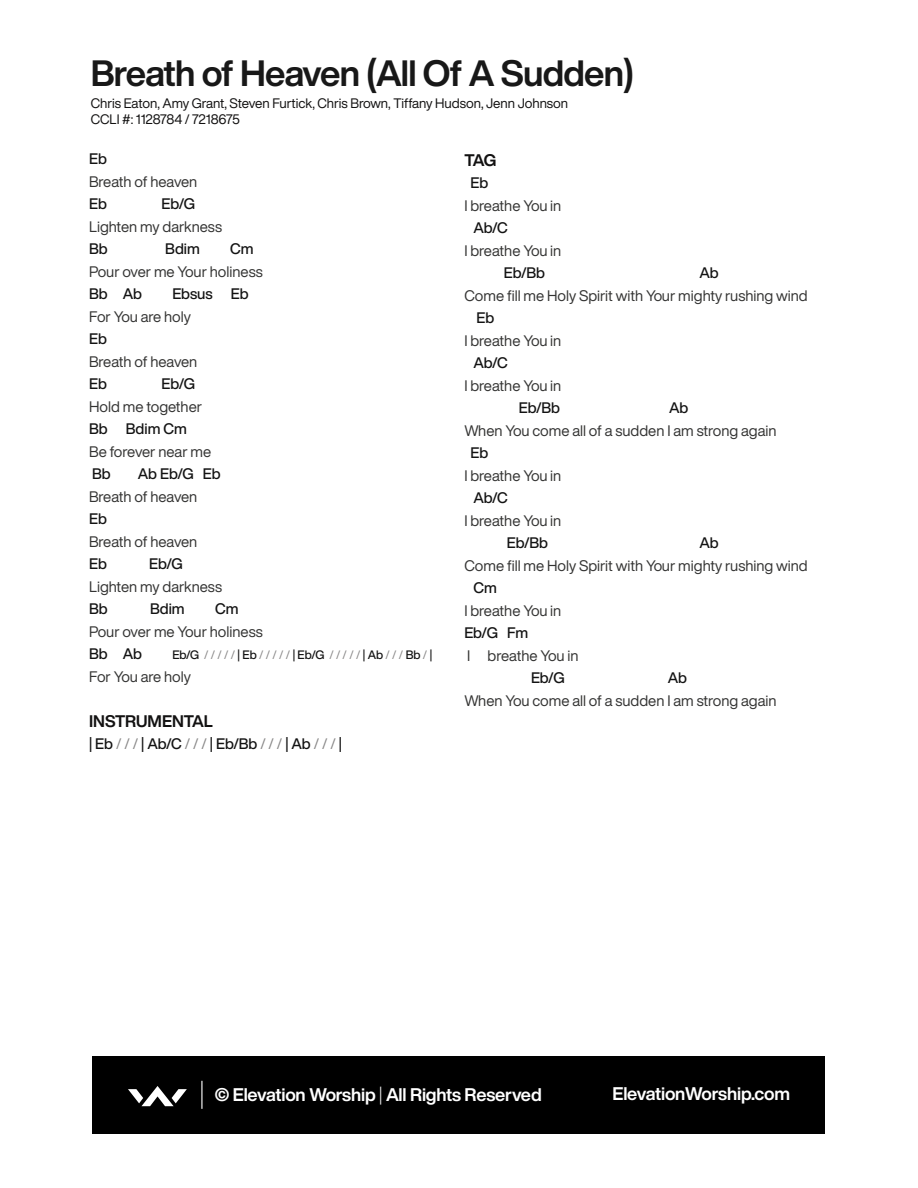
<style>
.page{position:relative;width:918px;height:1188px;background:#fff}
.page>*{position:absolute;margin:0;border:0;box-sizing:border-box;transform-origin:0 0}
.t1{font:700 36px "Helvetica Now Display";letter-spacing:-.02em;color:#181818}
.t2{font:700 18px "Helvetica Now Display";letter-spacing:-.01em;color:#fff}
.t3{font:700 16.5px "Helvetica Now Display";letter-spacing:-.005em;color:#121111}
.t4{font:15px "Helvetica Now Display";color:#343433}
.t5{font:500 15px "Helvetica Now Display";color:#131313}
.t6{font:13.5px/16.5px "Helvetica Now Display";color:#121111}
.t7{font:12px "Helvetica Now Display";color:#888787}
.s1{font-weight:500;color:#131313}
.s2{font-weight:400;color:#888787}
.s3{font-weight:300}
</style>
<div class="page">
<div style="left:93px;top:1056px;width:732px;height:78px;background:#000"></div>
<svg style="left:128px;top:1086px;width:59px;height:20px"></svg>
<svg style="left:201px;top:1081px;width:1px;height:28px"></svg>
<h1 class="t1" style="left:91px;top:48px;width:545px">Breath of Heaven (All Of A Sudden)</h1>
<p class="t6" style="left:91px;top:95px;width:479px">Chris Eaton, Amy Grant, Steven Furtick, Chris Brown, Tiffany Hudson, Jenn Johnson<br>CCLI #: 1128784 / 7218675</p>
<p class="t5" style="left:89px;top:149px;width:19px">Eb</p>
<p class="t4" style="left:89px;top:171px;width:110px">Breath of heaven</p>
<p class="t5" style="left:89px;top:194px;width:19px">Eb</p>
<p class="t5" style="left:161px;top:194px;width:35px">Eb/G</p>
<p class="t4" style="left:89px;top:216px;width:134px">Lighten my darkness</p>
<p class="t5" style="left:89px;top:239px;width:20px">Bb</p>
<p class="t5" style="left:165px;top:239px;width:36px">Bdim</p>
<p class="t5" style="left:230px;top:239px;width:25px">Cm</p>
<p class="t4" style="left:89px;top:261px;width:175px">Pour over me Your holiness</p>
<p class="t5" style="left:89px;top:284px;width:54px">Bb Ab</p>
<p class="t5" style="left:172px;top:284px;width:78px">Ebsus Eb</p>
<p class="t4" style="left:89px;top:306px;width:103px">For You are holy</p>
<p class="t5" style="left:89px;top:329px;width:19px">Eb</p>
<p class="t4" style="left:89px;top:351px;width:110px">Breath of heaven</p>
<p class="t5" style="left:89px;top:374px;width:19px">Eb</p>
<p class="t5" style="left:161px;top:374px;width:35px">Eb/G</p>
<p class="t4" style="left:89px;top:396px;width:115px">Hold me together</p>
<p class="t5" style="left:89px;top:419px;width:99px">Bb Bdim Cm</p>
<p class="t4" style="left:89px;top:441px;width:124px">Be forever near me</p>
<p class="t5" style="left:92px;top:464px;width:20px">Bb</p>
<p class="t5" style="left:138px;top:464px;width:84px">Ab Eb/G Eb</p>
<p class="t4" style="left:89px;top:486px;width:110px">Breath of heaven</p>
<p class="t5" style="left:89px;top:509px;width:19px">Eb</p>
<p class="t4" style="left:89px;top:531px;width:110px">Breath of heaven</p>
<p class="t5" style="left:89px;top:554px;width:19px">Eb</p>
<p class="t5" style="left:149px;top:554px;width:35px">Eb/G</p>
<p class="t4" style="left:89px;top:576px;width:134px">Lighten my darkness</p>
<p class="t5" style="left:89px;top:599px;width:20px">Bb</p>
<p class="t5" style="left:150px;top:599px;width:36px">Bdim</p>
<p class="t5" style="left:215px;top:599px;width:25px">Cm</p>
<p class="t4" style="left:89px;top:621px;width:175px">Pour over me Your holiness</p>
<p class="t5" style="left:89px;top:644px;width:54px">Bb Ab</p>
<p class="t7" style="left:172px;top:647px;width:261px"><span class="s1">Eb/G</span> / / / / / <span class="s1">| Eb</span> / / / / / <span class="s1">| Eb/G</span> / / / / / <span class="s1">| Ab</span> / / / <span class="s1">Bb</span> / <span class="s1">|</span></p>
<p class="t4" style="left:89px;top:666px;width:103px">For You are holy</p>
<p class="t3" style="left:89px;top:710px;width:125px">INSTRUMENTAL</p>
<p class="t5" style="left:89px;top:734px;width:254px">| Eb <span class="s2">/ / /</span> | Ab/C <span class="s2">/ / /</span> | Eb/Bb <span class="s2">/ / /</span> | Ab <span class="s2">/ / /</span> |</p>
<p class="t3" style="left:464px;top:148px;width:33px">TAG</p>
<p class="t5" style="left:470px;top:172px;width:19px">Eb</p>
<p class="t4" style="left:464px;top:195px;width:98px">I breathe You in</p>
<p class="t5" style="left:473px;top:217px;width:36px">Ab/C</p>
<p class="t4" style="left:464px;top:240px;width:98px">I breathe You in</p>
<p class="t5" style="left:504px;top:262px;width:43px">Eb/Bb</p>
<p class="t5" style="left:700px;top:262px;width:21px">Ab</p>
<p class="t4" style="left:464px;top:285px;width:345px">Come fill me Holy Spirit with Your mighty rushing wind</p>
<p class="t5" style="left:477px;top:307px;width:19px">Eb</p>
<p class="t4" style="left:464px;top:330px;width:98px">I breathe You in</p>
<p class="t5" style="left:473px;top:352px;width:36px">Ab/C</p>
<p class="t4" style="left:464px;top:375px;width:98px">I breathe You in</p>
<p class="t5" style="left:519px;top:397px;width:43px">Eb/Bb</p>
<p class="t5" style="left:669px;top:397px;width:21px">Ab</p>
<p class="t4" style="left:464px;top:420px;width:314px">When You come all of a sudden I am strong again</p>
<p class="t5" style="left:470px;top:442px;width:19px">Eb</p>
<p class="t4" style="left:464px;top:465px;width:98px">I breathe You in</p>
<p class="t5" style="left:473px;top:487px;width:36px">Ab/C</p>
<p class="t4" style="left:464px;top:510px;width:98px">I breathe You in</p>
<p class="t5" style="left:507px;top:532px;width:43px">Eb/Bb</p>
<p class="t5" style="left:700px;top:532px;width:21px">Ab</p>
<p class="t4" style="left:464px;top:555px;width:345px">Come fill me Holy Spirit with Your mighty rushing wind</p>
<p class="t5" style="left:473px;top:577px;width:25px">Cm</p>
<p class="t4" style="left:464px;top:600px;width:98px">I breathe You in</p>
<p class="t5" style="left:464px;top:622px;width:65px">Eb/G Fm</p>
<p class="t4" style="left:467px;top:645px;width:113px">I breathe You in</p>
<p class="t5" style="left:531px;top:667px;width:35px">Eb/G</p>
<p class="t5" style="left:668px;top:667px;width:21px">Ab</p>
<p class="t4" style="left:464px;top:690px;width:314px">When You come all of a sudden I am strong again</p>
<p class="t2" style="left:215px;top:1082px;width:328px">© Elevation Worship <span class="s3">|</span> All Rights Reserved</p>
<p class="t2" style="left:613px;top:1082px;width:179px">ElevationWorship.com</p>
</div>
